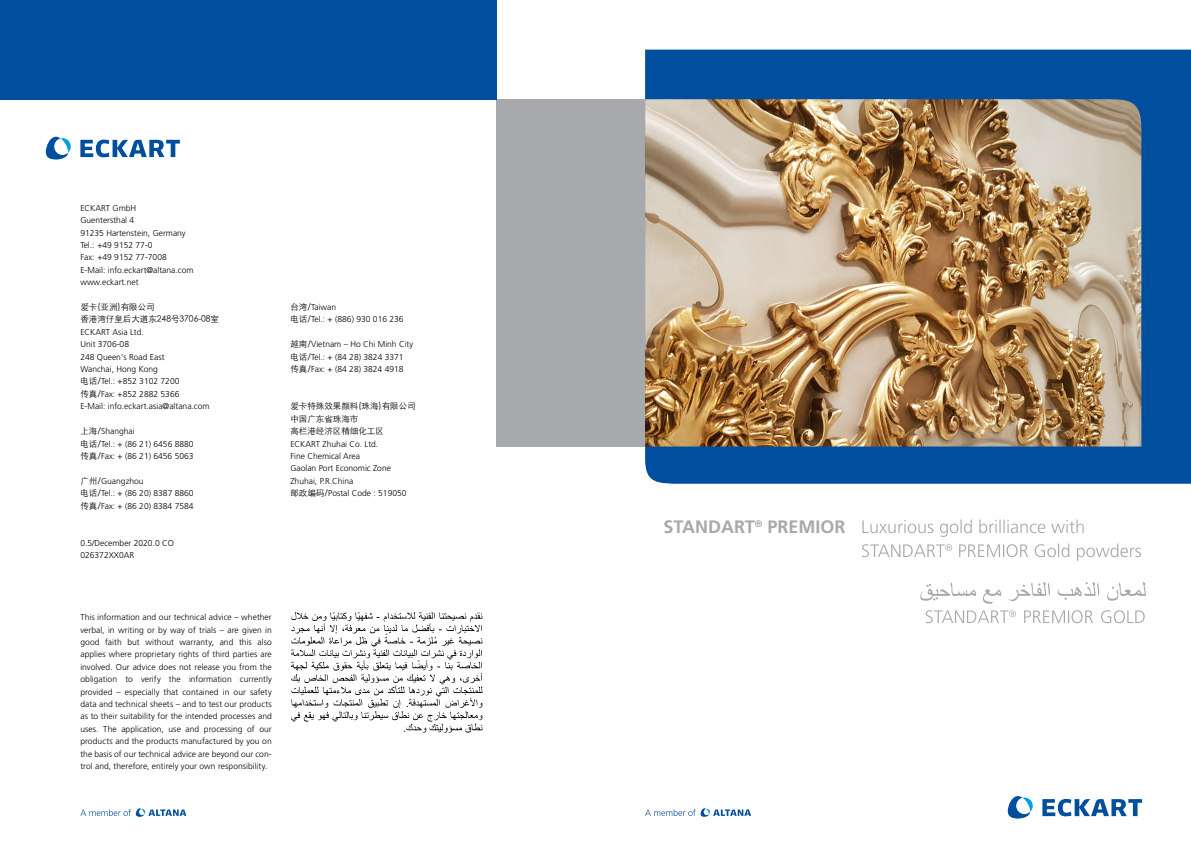
<style>
.page{position:relative;width:1191px;height:842px;background:#fff}
.page>*{position:absolute;margin:0;border:0;box-sizing:border-box;transform-origin:0 0}
.t1{font:700 18px "Frutiger LT Std";color:#a8a9ac}
.t2{font:300 8.5px/12.4px "Frutiger LT Std";color:#000}
.t3{font:300 8.5px/12.4px "ST Heiti SC";color:#000}
.s1{font-family:"ST Heiti SC"}
</style>
<div class="page">
<div style="left:595px;top:99px;width:50px;height:347px;background:#a8a9ac"></div>
<div style="left:645px;top:50px;width:546px;height:434px;background:#004e9e"></div>
<img style="left:645px;top:99px;width:496px;height:347px">
<div style="left:496px;top:99px;width:99px;height:347px;background:#a8a9ac"></div>
<div style="left:0;top:0;width:496px;height:99px;background:#004e9e"></div>
<svg style="left:925px;top:610px;width:219px;height:13px"></svg>
<svg style="left:920px;top:582px;width:225px;height:22px"></svg>
<svg style="left:862px;top:543px;width:279px;height:18px"></svg>
<svg style="left:862px;top:519px;width:221px;height:18px"></svg>
<svg style="left:80px;top:140px;width:100px;height:17px"></svg>
<svg style="left:46px;top:137px;width:25px;height:22px"></svg>
<svg style="left:645px;top:808px;width:106px;height:9px"></svg>
<svg style="left:80px;top:808px;width:106px;height:9px"></svg>
<svg style="left:1042px;top:799px;width:100px;height:17px"></svg>
<svg style="left:1007px;top:796px;width:25px;height:22px"></svg>
<svg style="left:291px;top:612px;width:191px;height:121px"></svg>
<p class="t2" style="left:80px;top:202px;width:115px">ECKART GmbH<br>Guentersthal 4<br>91235 Hartenstein, Germany<br>Tel.: +49 9152 77-0<br>Fax: +49 9152 77-7008<br>E-Mail: info.eckart@altana.com www.eckart.net</p>
<p class="t3" style="left:80px;top:300px;width:140px">爱卡(亚洲)有限公司<br>香港湾仔皇后大道东248号3706-08室</p>
<p class="t2" style="left:80px;top:326px;width:131px">ECKART Asia Ltd.<br>Unit 3706-08<br>248 Queen's Road East<br>Wanchai, Hong Kong<br><span class="s1">电话/</span>Tel.: +852 3102 7200<br><span class="s1">传真/</span>Fax: +852 2882 5366<br>E-Mail: info.eckart.asia@altana.com</p>
<p class="t2" style="left:80px;top:425px;width:115px"><span class="s1">上海/</span>Shanghai<br><span class="s1">电话/</span>Tel.: + (86 21) 6456 8880<span class="s1">传真/</span>Fax: + (86 21) 6456 5063</p>
<p class="t2" style="left:80px;top:475px;width:115px"><span class="s1">广州/</span>Guangzhou<br><span class="s1">电话/</span>Tel.: + (86 20) 8387 8860<span class="s1">传真/</span>Fax: + (86 20) 8384 7584</p>
<p class="t2" style="left:80px;top:537px;width:95px">0.5/December 2020.0 CO<br>026372XX0AR</p>
<p class="t2" style="left:290px;top:301px;width:115px"><span class="s1">台湾/</span>Taiwan<br><span class="s1">电话/</span>Tel.: + (886) 930 016 236</p>
<p class="t2" style="left:290px;top:338px;width:124px"><span class="s1">越南/</span>Vietnam – Ho Chi Minh City<span class="s1">电话/</span>Tel.: + (84 28) 3824 3371<span class="s1">传真/</span>Fax: + (84 28) 3824 4918</p>
<p class="t3" style="left:290px;top:399px;width:127px">爱卡特殊效果颜料(珠海)有限公司中国广东省珠海市<br>高栏港经济区精细化工区</p>
<p class="t2" style="left:290px;top:437px;width:118px">ECKART Zhuhai Co. Ltd.<br>Fine Chemical Area<br>Gaolan Port Economic Zone<br>Zhuhai, P.R.China<br><span class="s1">邮政编码/</span>Postal Code : 519050</p>
<p class="t2" style="left:80px;top:611px;width:193px;text-align:justify">This information and our technical advice – whether verbal, in writing or by way of trials – are given in good faith but without warranty, and this also applies where proprietary rights of third parties are involved. Our advice does not release you from the obligation to verify the information currently provided – especially that contained in our safety data and technical sheets – and to test our products as to their suitability for the intended processes and uses. The application, use and processing of our products and the products manufactured by you on the basis of our technical advice are beyond our con&shy;trol and, therefore, entirely your own responsibility.</p>
<h1 class="t1" style="left:663px;top:516px;width:183px">STANDART<sup>®</sup> PREMIOR</h1>
</div>
